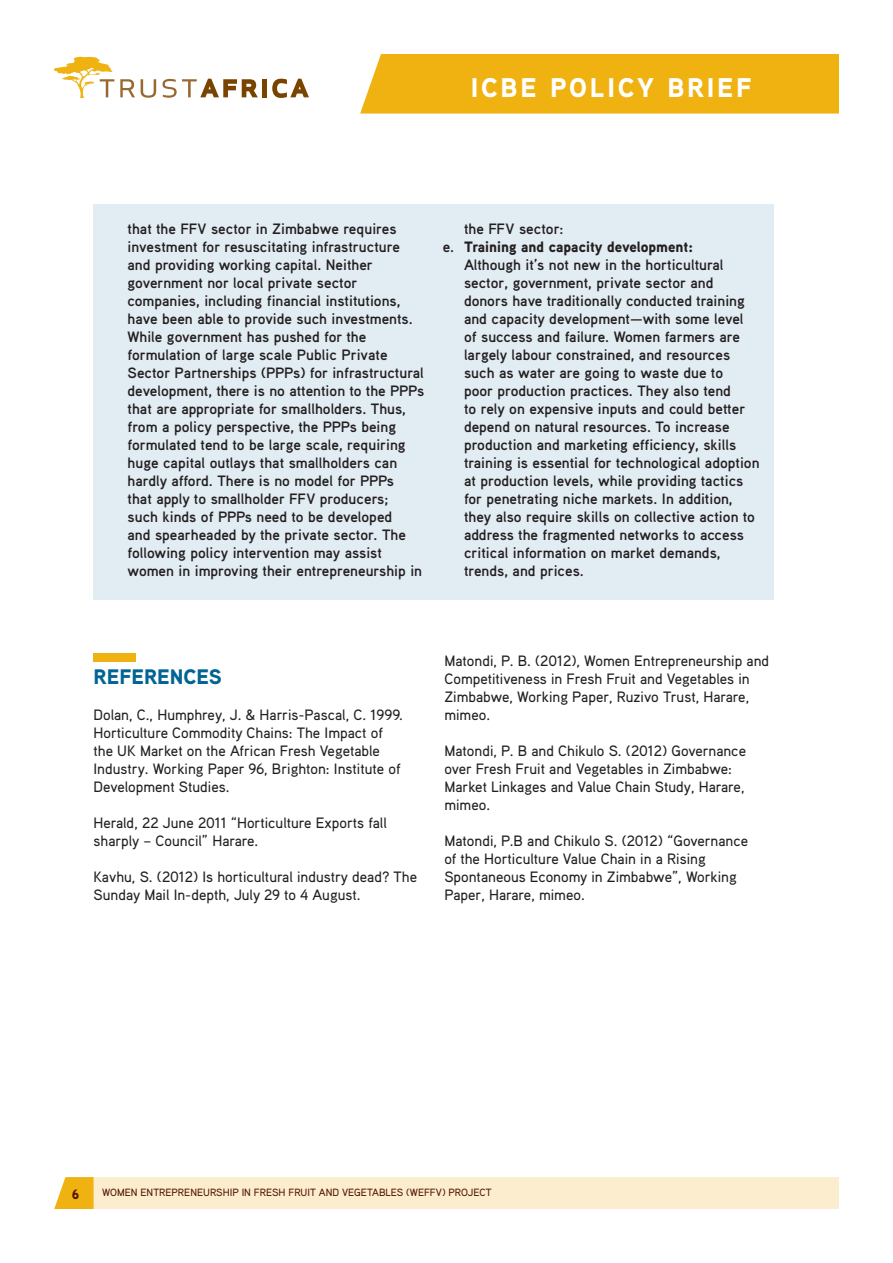
<style>
.page{position:relative;width:893px;height:1263px;background:#fff}
.page>*{position:absolute;margin:0;border:0;box-sizing:border-box;transform-origin:0 0}
.t1{font:900 27px "Aaux Pro";letter-spacing:.1em;color:#fff}
.t2{font:900 21px "Aaux Pro";color:#006494}
.Trust_Text{font:700 15px/18px "Aaux Pro";color:#231f20}
.t3{font:500 15px/18px "Aaux Pro";color:#231f20}
.t4{font:900 13.5px "Aaux Pro";color:#531600}
.t5{font:500 10.5px "Aaux Pro";color:#531600}
.s1{font-weight:900}
</style>
<div class="page">
<div style="left:54px;top:1177px;width:785px;height:32px;background:#fcedce"></div>
<svg style="left:120px;top:79px;width:15px;height:18px"></svg>
<svg style="left:141px;top:79px;width:15px;height:19px"></svg>
<svg style="left:163px;top:79px;width:95px;height:19px"></svg>
<div style="left:262px;top:79px;width:5px;height:18px;background:#794400"></div>
<svg style="left:272px;top:79px;width:37px;height:19px"></svg>
<svg style="left:54px;top:56px;width:60px;height:42px"></svg>
<div style="left:360px;top:54px;width:479px;height:60px;background:#efb211"></div>
<div style="left:94px;top:204px;width:680px;height:396px;background:#e2ecf3"></div>
<div style="left:94px;top:653px;width:42px;height:9px;background:#efb211"></div>
<h1 class="t1" style="left:471px;top:70px;width:282px">ICBE POLICY BRIEF</h1>
<p class="Trust_Text" style="left:128px;top:219px;width:298px">that the FFV sector in Zimbabwe requires investment for resuscitating infrastructure and providing working capital. Neither government nor local private sector companies, including financial institutions, have been able to provide such investments.<br>While government has pushed for the formulation of large scale Public Private Sector Partnerships (PPPs) for infrastructural development, there is no attention to the PPPs that are appropriate for smallholders. Thus, from a policy perspective, the PPPs being formulated tend to be large scale, requiring huge capital outlays that smallholders can hardly afford. There is no model for PPPs<br>that apply to smallholder FFV producers;<br>such kinds of PPPs need to be developed<br>and spearheaded by the private sector. The following policy intervention may assist women in improving their entrepreneurship in</p>
<p class="Trust_Text" style="left:464px;top:219px;width:101px">the FFV sector:</p>
<p class="Trust_Text" style="left:464px;top:237px;width:297px;text-indent:-21px">e. <span class="s1">Training and capacity development:<br></span>Although it’s not new in the horticultural sector, government, private sector and donors have traditionally conducted training and capacity development—with some level of success and failure. Women farmers are largely labour constrained, and resources such as water are going to waste due to<br>poor production practices. They also tend<br>to rely on expensive inputs and could better depend on natural resources. To increase production and marketing efficiency, skills training is essential for technological adoption at production levels, while providing tactics for penetrating niche markets. In addition, they also require skills on collective action to address the fragmented networks to access critical information on market demands, trends, and prices.</p>
<p class="t2" style="left:94px;top:663px;width:130px">REFERENCES</p>
<p class="t3" style="left:94px;top:705px;width:311px">Dolan, C., Humphrey, J. &amp; Harris-Pascal, C. 1999.<br>Horticulture Commodity Chains: The Impact of the UK Market on the African Fresh Vegetable Industry. Working Paper 96, Brighton: Institute of Development Studies.</p>
<p class="t3" style="left:94px;top:813px;width:295px">Herald, 22 June 2011 “Horticulture Exports fall sharply – Council” Harare.</p>
<p class="t3" style="left:94px;top:867px;width:325px">Kavhu, S. (2012) Is horticultural industry dead? The<br>Sunday Mail In-depth, July 29 to 4 August.</p>
<p class="t3" style="left:444px;top:651px;width:326px">Matondi, P. B. (2012), Women Entrepreneurship and Competitiveness in Fresh Fruit and Vegetables in Zimbabwe, Working Paper, Ruzivo Trust, Harare, mimeo.</p>
<p class="t3" style="left:444px;top:741px;width:303px">Matondi, P. B and Chikulo S. (2012) Governance over Fresh Fruit and Vegetables in Zimbabwe:<br>Market Linkages and Value Chain Study, Harare, mimeo.</p>
<p class="t3" style="left:444px;top:831px;width:305px">Matondi, P.B and Chikulo S. (2012) “Governance of the Horticulture Value Chain in a Rising Spontaneous Economy in Zimbabwe”, Working Paper, Harare, mimeo.</p>
<p class="t4" style="left:72px;top:1186px;width:9px">6</p>
<p class="t5" style="left:102px;top:1186px;width:391px">WOMEN ENTREPRENEURSHIP IN FRESH FRUIT AND VEGETABLES (WEFFV) PROJECT</p>
</div>
